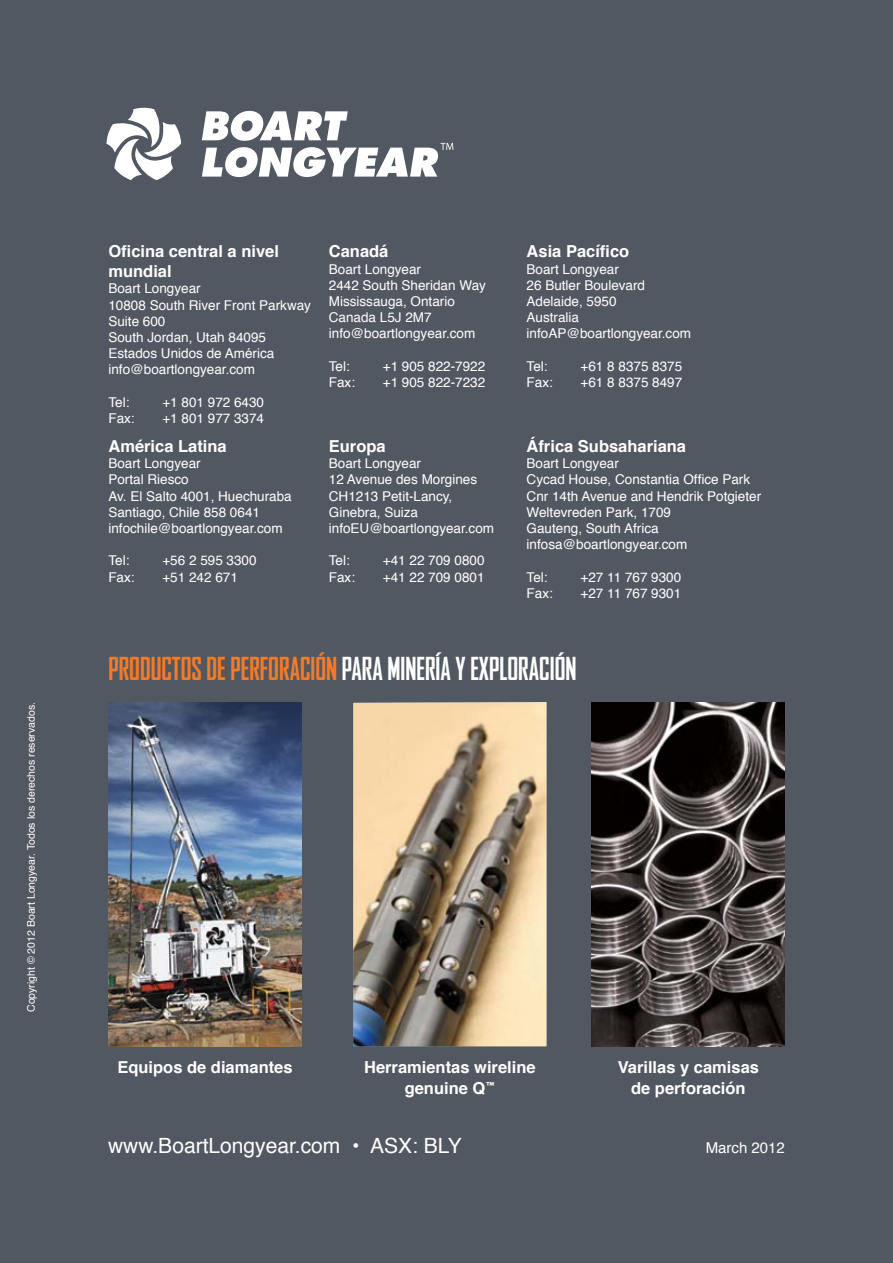
<style>
.page{position:relative;width:893px;height:1263px;background:#525861}
.page>*{position:absolute;margin:0;border:0;box-sizing:border-box;transform-origin:0 0}
.t1{font:700 condensed 30.3px "Agency FB";color:#fff}
.t2{font:21px "Helvetica";color:#fff}
.t3{font:700 16.5px/21px "Helvetica";color:#fff;text-align:center}
.t4{font:15px "Helvetica";color:#fff}
.t5{font:13.5px/16.2px "Helvetica";color:#fff}
.t6{font:10.5px "Helvetica";color:#fff}
.s1{color:#f47b29}
</style>
<div class="page">
<svg style="left:106px;top:107px;width:75px;height:73px"></svg>
<svg style="left:202px;top:111px;width:251px;height:66px"></svg>
<img style="left:108px;top:702px;width:194px;height:344px">
<img style="left:353px;top:702px;width:193px;height:344px">
<img style="left:592px;top:702px;width:193px;height:344px">
<p class="t6" style="left:23px;top:1012px;width:311px;rotate:-90deg">Copyright © 2012 Boart Longyear. Todos los derechos reservados.</p>
<p class="t3" style="left:108px;top:242px;width:172px;line-height:19.8px;text-align:left">Oficina central a nivel mundial</p>
<p class="t5" style="left:108px;top:281px;width:204px">Boart Longyear<br>10808 South River Front Parkway<br>Suite 600<br>South Jordan, Utah 84095<br>Estados Unidos de América info@boartlongyear.com</p>
<p class="t5" style="left:108px;top:394px;width:23px">Tel:</p>
<p class="t5" style="left:162px;top:394px;width:103px">+1 801 972 6430</p>
<p class="t5" style="left:108px;top:411px;width:28px">Fax:</p>
<p class="t5" style="left:162px;top:411px;width:103px">+1 801 977 3374</p>
<p class="t3" style="left:108px;top:436px;width:120px">América Latina</p>
<p class="t5" style="left:108px;top:456px;width:185px">Boart Longyear<br>Portal Riesco<br>Av. El Salto 4001, Huechuraba<br>Santiago, Chile 858 0641 infochile@boartlongyear.com</p>
<p class="t5" style="left:108px;top:553px;width:23px">Tel:</p>
<p class="t5" style="left:162px;top:553px;width:96px">+56 2 595 3300</p>
<p class="t5" style="left:108px;top:569px;width:28px">Fax:</p>
<p class="t5" style="left:162px;top:569px;width:77px">+51 242 671</p>
<p class="t3" style="left:329px;top:241px;width:61px">Canadá</p>
<p class="t5" style="left:329px;top:261px;width:159px">Boart Longyear<br>2442 South Sheridan Way<br>Mississauga, Ontario<br>Canada L5J 2M7 info@boartlongyear.com</p>
<p class="t5" style="left:329px;top:358px;width:23px">Tel:</p>
<p class="t5" style="left:383px;top:358px;width:104px">+1 905 822-7922</p>
<p class="t5" style="left:329px;top:375px;width:28px">Fax:</p>
<p class="t5" style="left:383px;top:375px;width:104px">+1 905 822-7232</p>
<p class="t3" style="left:329px;top:436px;width:58px">Europa</p>
<p class="t5" style="left:329px;top:456px;width:167px">Boart Longyear<br>12 Avenue des Morgines<br>CH1213 Petit-Lancy,<br>Ginebra, Suiza infoEU@boartlongyear.com</p>
<p class="t5" style="left:329px;top:553px;width:23px">Tel:</p>
<p class="t5" style="left:383px;top:553px;width:103px">+41 22 709 0800</p>
<p class="t5" style="left:329px;top:569px;width:28px">Fax:</p>
<p class="t5" style="left:383px;top:569px;width:103px">+41 22 709 0801</p>
<p class="t3" style="left:527px;top:241px;width:104px">Asia Pacífico</p>
<p class="t5" style="left:527px;top:261px;width:166px">Boart Longyear<br>26 Butler Boulevard<br>Adelaide, 5950<br>Australia infoAP@boartlongyear.com</p>
<p class="t5" style="left:527px;top:358px;width:23px">Tel:</p>
<p class="t5" style="left:581px;top:358px;width:103px">+61 8 8375 8375</p>
<p class="t5" style="left:527px;top:375px;width:28px">Fax:</p>
<p class="t5" style="left:581px;top:375px;width:103px">+61 8 8375 8497</p>
<p class="t3" style="left:527px;top:436px;width:161px">África Subsahariana</p>
<p class="t5" style="left:527px;top:456px;width:236px">Boart Longyear<br>Cycad House, Constantia Office Park<br>Cnr 14th Avenue and Hendrik Potgieter<br>Weltevreden Park, 1709<br>Gauteng, South Africa infosa@boartlongyear.com</p>
<p class="t5" style="left:527px;top:569px;width:23px">Tel:</p>
<p class="t5" style="left:581px;top:569px;width:102px">+27 11 767 9300</p>
<p class="t5" style="left:527px;top:585px;width:28px">Fax:</p>
<p class="t5" style="left:581px;top:585px;width:102px">+27 11 767 9301</p>
<h1 class="t1" style="left:108px;top:651px;width:470px"><span class="s1">PRODUCTOS DE PERFORACIÓN</span> PARA MINERÍA Y EXPLORACIÓN</h1>
<p class="t3" style="left:117px;top:1057px;width:177px">Equipos de diamantes</p>
<p class="t3" style="left:364px;top:1057px;width:173px">Herramientas wireline genuine Q<sup>™</sup></p>
<p class="t3" style="left:618px;top:1057px;width:143px">Varillas y camisas de perforación</p>
<h2 class="t2" style="left:108px;top:1130px;width:355px">www.BoartLongyear.com • ASX: BLY</h2>
<p class="t4" style="left:706px;top:1136px;width:81px">March 2012</p>
</div>
